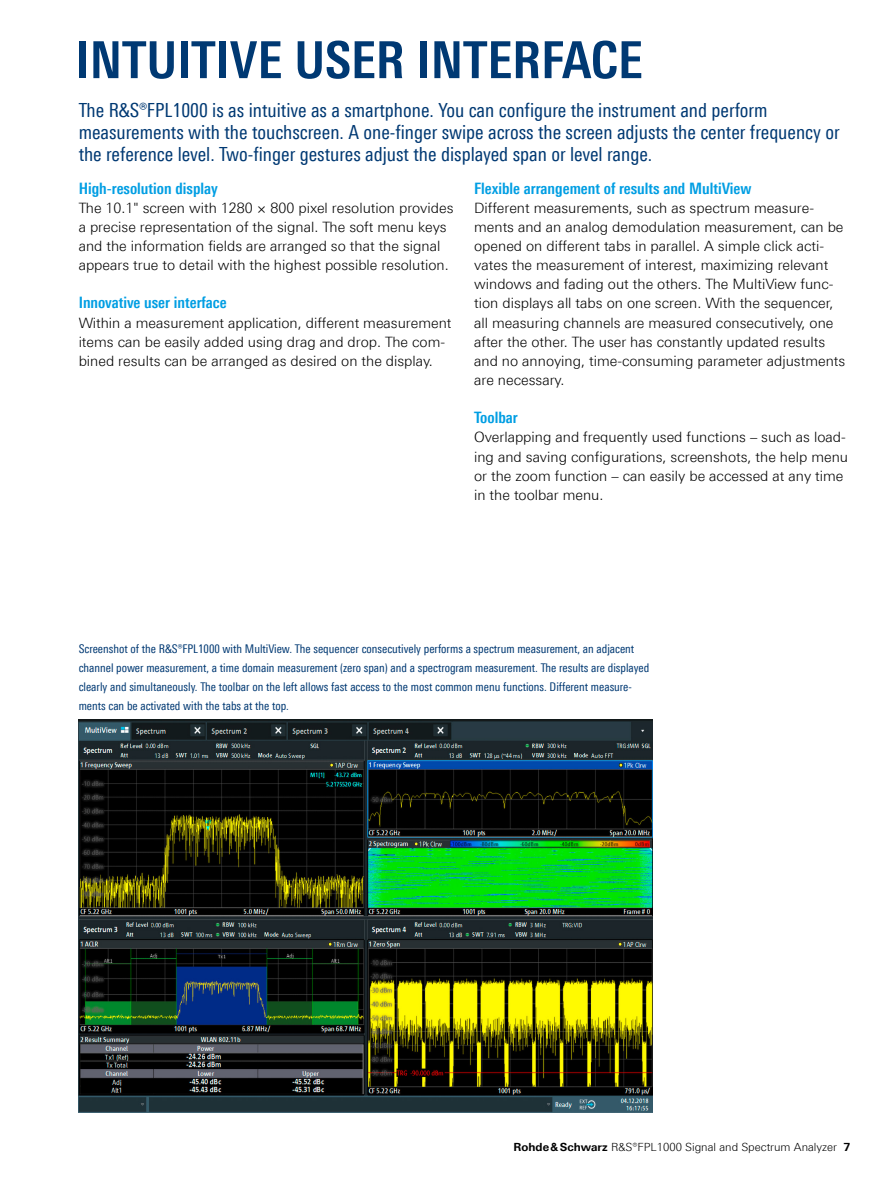
<style>
.page{position:relative;width:893px;height:1191px;background:#fff}
.page>*{position:absolute;margin:0;border:0;box-sizing:border-box;transform-origin:0 0}
.Seiten_Headline_34Pt{font:700 51px "Linotype Univers 620 Cn";color:#003973}
.Teaser{font:19.5px/22px "Linotype Univers 420 Cn";color:#003973}
.Absatzfett_cyan{font:700 15.75px "Linotype Univers 620 Cn";color:#009ee3}
.Haupttext_ohne_Absta{font:300 14.25px/19.2px "Linotype Univers 330";color:#000}
.Bildunterschrift{font:12px/19.2px "Linotype Univers 420 Cn";color:#003973}
.t1{font:300 11.25px "Linotype Univers 330";color:#000}
.s1{font-family:"Linotype Univers 630";font-weight:700}
</style>
<div class="page">
<img style="left:79px;top:720px;width:574px;height:392px">
<p class="Seiten_Headline_34Pt" style="left:76px;top:30px;width:569px">INTUITIVE USER INTERFACE</p>
<p class="Teaser" style="left:79px;top:99px;width:762px">The R&amp;S®FPL1000 is as intuitive as a smartphone. You can configure the instrument and perform measurements with the touchscreen. A one-finger swipe across the screen adjusts the center frequency or the reference level. Two-finger gestures adjust the displayed span or level range.</p>
<p class="Absatzfett_cyan" style="left:474px;top:179px;width:279px">Flexible arrangement of results and MultiView</p>
<p class="Haupttext_ohne_Absta" style="left:474px;top:198px;width:373px">Different measurements, such as spectrum measure&shy;ments and an analog demodulation measurement, can be opened on different tabs in parallel. A simple click acti&shy;vates the measurement of interest, maximizing relevant windows and fading out the others. The MultiView func&shy;tion displays all tabs on one screen. With the sequencer, all measuring channels are measured consecutively, one after the other. The user has constantly updated results and no annoying, time-consuming parameter adjustments are necessary.</p>
<p class="Absatzfett_cyan" style="left:474px;top:408px;width:45px">Toolbar</p>
<p class="Haupttext_ohne_Absta" style="left:474px;top:427px;width:375px">Overlapping and frequently used functions – such as load&shy;ing and saving configurations, screenshots, the help menu or the zoom function – can easily be accessed at any time in the toolbar menu.</p>
<p class="Absatzfett_cyan" style="left:79px;top:179px;width:141px">High-resolution display</p>
<p class="Haupttext_ohne_Absta" style="left:79px;top:198px;width:376px">The 10.1" screen with 1280 × 800 pixel resolution provides a precise representation of the signal. The soft menu keys and the information fields are arranged so that the signal appears true to detail with the highest possible resolution.</p>
<p class="Absatzfett_cyan" style="left:79px;top:293px;width:150px">Innovative user interface</p>
<p class="Haupttext_ohne_Absta" style="left:79px;top:313px;width:374px">Within a measurement application, different measurement items can be easily added using drag and drop. The com&shy;bined results can be arranged as desired on the display.</p>
<p class="Bildunterschrift" style="left:79px;top:639px;width:572px">Screenshot of the R&amp;S®FPL1000 with MultiView. The sequencer consecutively performs a spectrum measurement, an adjacent channel power measurement, a time domain measurement (zero span) and a spectrogram measurement. The results are displayed clearly and simultaneously. The toolbar on the left allows fast access to the most common menu functions. Different measure&shy;ments can be activated with the tabs at the top.</p>
<p class="t1" style="left:514px;top:1140px;width:338px"><span class="s1">Rohde&amp;Schwarz</span> R&amp;S®FPL1000 Signal and Spectrum Analyzer <span class="s1">7</span></p>
</div>
